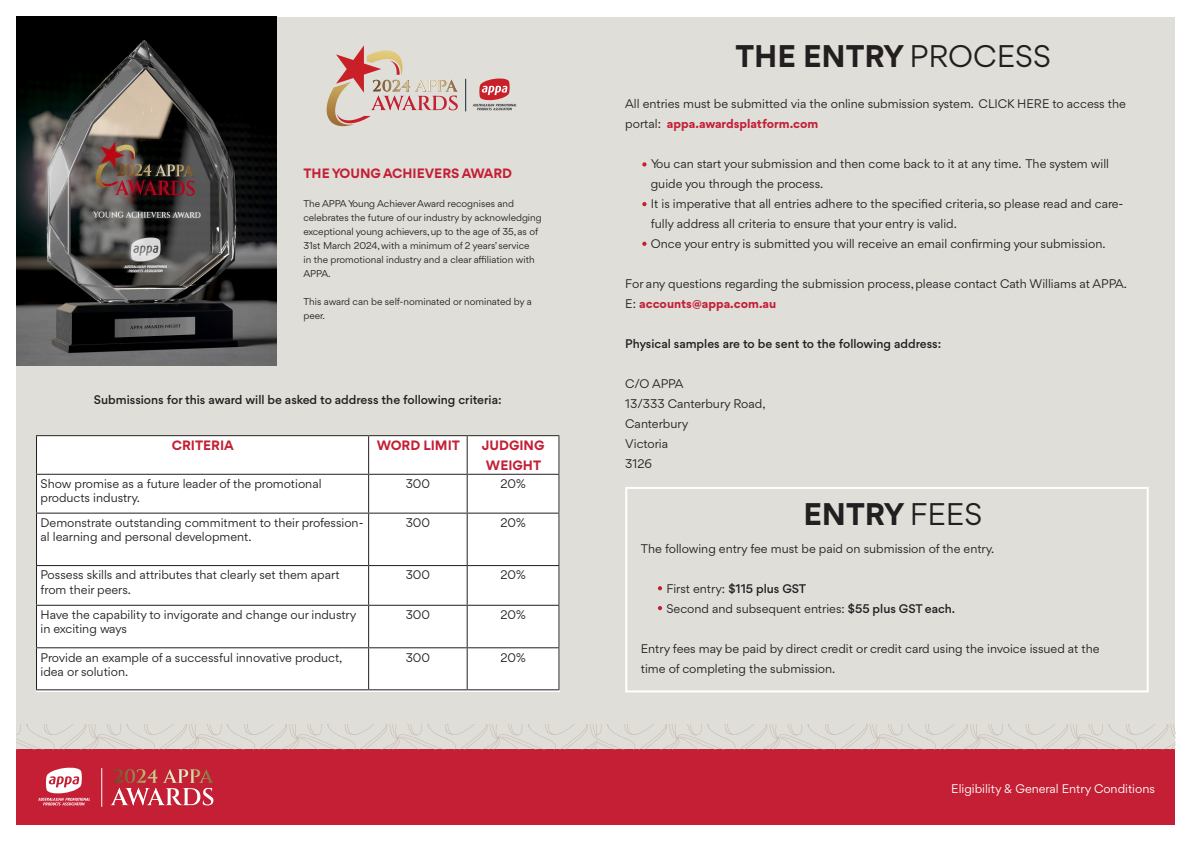
<style>
.page{position:relative;width:1191px;height:842px;background:#fff}
.page>*{position:absolute;margin:0;border:0;box-sizing:border-box;transform-origin:0 0}
.t1{font:700 30px "Gordita";color:#231f20}
.t2{font:700 13px/20px "Gordita";color:#c41f34;text-align:center}
.t3{font:12px/20px "Gordita";color:#231f20}
.t4{font:500 12px "Gordita";color:#231f20}
.t5{font:12px "Gordita";color:#fff}
.t6{font:9.5px/14px "Gordita";color:#231f20}
.s1{font-weight:400}
.s2{font-weight:700;color:#c41f34}
.s3{font-weight:500}
</style>
<div class="page">
<div style="left:16px;top:17px;width:1158px;height:808px;background:#dfded9"></div>
<div style="left:36px;top:435px;width:523px;height:256px;background:#fff"></div>
<div style="left:16px;top:750px;width:1158px;height:75px;background:#c41f34"></div>
<svg style="left:38px;top:767px;width:52px;height:38px"></svg>
<hr style="left:101px;top:768px;width:1px;height:39px;background:#fff">
<svg style="left:110px;top:769px;width:104px;height:36px"></svg>
<hr style="left:36px;top:435px;width:333px;height:1px;background:#231f20">
<hr style="left:36px;top:436px;width:1px;height:38px;background:#231f20">
<hr style="left:369px;top:435px;width:98px;height:1px;background:#231f20">
<hr style="left:368px;top:436px;width:1px;height:38px;background:#231f20">
<hr style="left:467px;top:435px;width:92px;height:1px;background:#231f20">
<hr style="left:467px;top:436px;width:1px;height:38px;background:#231f20">
<hr style="left:558px;top:436px;width:1px;height:38px;background:#231f20">
<hr style="left:36px;top:474px;width:333px;height:1px;background:#231f20">
<hr style="left:36px;top:475px;width:1px;height:38px;background:#231f20">
<hr style="left:369px;top:474px;width:98px;height:1px;background:#231f20">
<hr style="left:368px;top:475px;width:1px;height:38px;background:#231f20">
<hr style="left:467px;top:474px;width:92px;height:1px;background:#231f20">
<hr style="left:467px;top:475px;width:1px;height:38px;background:#231f20">
<hr style="left:558px;top:475px;width:1px;height:38px;background:#231f20">
<hr style="left:36px;top:513px;width:333px;height:1px;background:#231f20">
<hr style="left:36px;top:514px;width:1px;height:51px;background:#231f20">
<hr style="left:369px;top:513px;width:98px;height:1px;background:#231f20">
<hr style="left:368px;top:514px;width:1px;height:51px;background:#231f20">
<hr style="left:467px;top:513px;width:92px;height:1px;background:#231f20">
<hr style="left:467px;top:514px;width:1px;height:51px;background:#231f20">
<hr style="left:558px;top:514px;width:1px;height:51px;background:#231f20">
<hr style="left:36px;top:565px;width:333px;height:1px;background:#231f20">
<hr style="left:36px;top:566px;width:1px;height:39px;background:#231f20">
<hr style="left:369px;top:565px;width:98px;height:1px;background:#231f20">
<hr style="left:368px;top:566px;width:1px;height:39px;background:#231f20">
<hr style="left:467px;top:565px;width:92px;height:1px;background:#231f20">
<hr style="left:467px;top:566px;width:1px;height:39px;background:#231f20">
<hr style="left:558px;top:566px;width:1px;height:39px;background:#231f20">
<hr style="left:36px;top:605px;width:333px;height:1px;background:#231f20">
<hr style="left:36px;top:606px;width:1px;height:41px;background:#231f20">
<hr style="left:369px;top:605px;width:98px;height:1px;background:#231f20">
<hr style="left:368px;top:606px;width:1px;height:41px;background:#231f20">
<hr style="left:467px;top:605px;width:92px;height:1px;background:#231f20">
<hr style="left:467px;top:606px;width:1px;height:41px;background:#231f20">
<hr style="left:558px;top:606px;width:1px;height:41px;background:#231f20">
<hr style="left:36px;top:647px;width:333px;height:1px;background:#231f20">
<hr style="left:36px;top:648px;width:1px;height:41px;background:#231f20">
<hr style="left:369px;top:647px;width:98px;height:1px;background:#231f20">
<hr style="left:368px;top:648px;width:1px;height:41px;background:#231f20">
<hr style="left:467px;top:647px;width:92px;height:1px;background:#231f20">
<hr style="left:467px;top:648px;width:1px;height:41px;background:#231f20">
<hr style="left:558px;top:648px;width:1px;height:41px;background:#231f20">
<hr style="left:36px;top:689px;width:333px;height:1px;background:#231f20">
<hr style="left:369px;top:689px;width:98px;height:1px;background:#231f20">
<hr style="left:467px;top:689px;width:92px;height:1px;background:#231f20">
<svg style="left:17px;top:724px;width:579px;height:26px"></svg>
<svg style="left:597px;top:724px;width:578px;height:26px"></svg>
<img style="left:17px;top:17px;width:259px;height:349px">
<svg style="left:472px;top:78px;width:44px;height:32px"></svg>
<hr style="left:465px;top:79px;width:1px;height:32px;background:#182b37">
<svg style="left:326px;top:45px;width:132px;height:82px"></svg>
<svg style="left:642px;top:162px;width:4px;height:5px"></svg>
<svg style="left:642px;top:202px;width:4px;height:4px"></svg>
<svg style="left:642px;top:242px;width:4px;height:4px"></svg>
<svg style="left:658px;top:586px;width:4px;height:4px"></svg>
<svg style="left:658px;top:606px;width:4px;height:4px"></svg>
<div style="left:625px;top:487px;width:523px;height:205px;border:2px solid #fff"></div>
<p class="t2" style="left:303px;top:163px;width:210px">THE YOUNG ACHIEVERS AWARD</p>
<p class="t6" style="left:303px;top:196px;width:240px">The APPA Young Achiever Award recognises and celebrates the future of our industry by acknowledging exceptional young achievers, up to the age of 35, as of 31st March 2024, with a minimum of 2 years’ service<br>in the promotional industry and a clear affiliation with APPA.</p>
<p class="t6" style="left:303px;top:294px;width:230px">This award can be self-nominated or nominated by a peer.</p>
<p class="t4" style="left:94px;top:391px;width:409px">Submissions for this award will be asked to address the following criteria:</p>
<p class="t2" style="left:172px;top:435px;width:63px">CRITERIA</p>
<p class="t2" style="left:377px;top:435px;width:85px">WORD LIMIT</p>
<p class="t2" style="left:482px;top:435px;width:64px">JUDGING<br>WEIGHT</p>
<p class="t3" style="left:40px;top:476px;width:282px;line-height:14.4px">Show promise as a future leader of the promotional products industry.</p>
<p class="t3" style="left:406px;top:474px;width:26px">300</p>
<p class="t3" style="left:500px;top:474px;width:27px">20%</p>
<p class="t3" style="left:40px;top:515px;width:324px;line-height:14.4px">Demonstrate outstanding commitment to their profession&shy;al learning and personal development.</p>
<p class="t3" style="left:406px;top:512px;width:26px">300</p>
<p class="t3" style="left:500px;top:512px;width:27px">20%</p>
<p class="t3" style="left:40px;top:568px;width:301px;line-height:14.4px">Possess skills and attributes that clearly set them apart from their peers.</p>
<p class="t3" style="left:406px;top:565px;width:26px">300</p>
<p class="t3" style="left:500px;top:565px;width:27px">20%</p>
<p class="t3" style="left:40px;top:607px;width:317px;line-height:14.4px">Have the capability to invigorate and change our industry in exciting ways</p>
<p class="t3" style="left:406px;top:605px;width:26px">300</p>
<p class="t3" style="left:500px;top:605px;width:27px">20%</p>
<p class="t3" style="left:40px;top:650px;width:303px;line-height:14.4px">Provide an example of a successful innovative product, idea or solution.</p>
<p class="t3" style="left:406px;top:647px;width:26px">300</p>
<p class="t3" style="left:500px;top:647px;width:27px">20%</p>
<p class="t1" style="left:735px;top:34px;width:317px">THE ENTRY <span class="s1">PROCESS</span></p>
<p class="t3" style="left:625px;top:94px;width:502px">All entries must be submitted via the online submission system. CLICK HERE to access the portal: <span class="s2">appa.awardsplatform.com</span></p>
<p class="t3" style="left:651px;top:154px;width:460px">You can start your submission and then come back to it at any time. The system will guide you through the process.</p>
<p class="t3" style="left:651px;top:194px;width:474px">It is imperative that all entries adhere to the specified criteria, so please read and care&shy;fully address all criteria to ensure that your entry is valid.</p>
<p class="t3" style="left:651px;top:234px;width:456px">Once your entry is submitted you will receive an email confirming your submission.</p>
<p class="t3" style="left:625px;top:274px;width:503px">For any questions regarding the submission process, please contact Cath Williams at APPA.<br>E: <span class="s2">accounts@appa.com.au</span></p>
<p class="t4" style="left:625px;top:336px;width:317px">Physical samples are to be sent to the following address:</p>
<p class="t3" style="left:625px;top:374px;width:60px">C/O APPA</p>
<p class="t3" style="left:625px;top:394px;width:142px">13/333 Canterbury Road,</p>
<p class="t3" style="left:625px;top:414px;width:65px">Canterbury</p>
<p class="t3" style="left:625px;top:434px;width:44px">Victoria</p>
<p class="t3" style="left:625px;top:454px;width:28px">3126</p>
<p class="t1" style="left:803px;top:492px;width:181px">ENTRY <span class="s1">FEES</span></p>
<p class="t3" style="left:641px;top:539px;width:355px">The following entry fee must be paid on submission of the entry.</p>
<p class="t3" style="left:666px;top:579px;width:141px">First entry: <span class="s3">$115 plus GST</span></p>
<p class="t3" style="left:666px;top:599px;width:290px">Second and subsequent entries: <span class="s3">$55 plus GST each.</span></p>
<p class="t3" style="left:641px;top:639px;width:460px">Entry fees may be paid by direct credit or credit card using the invoice issued at the time of completing the submission.</p>
<p class="t5" style="left:951px;top:780px;width:205px">Eligibility &amp; General Entry Conditions</p>
</div>
